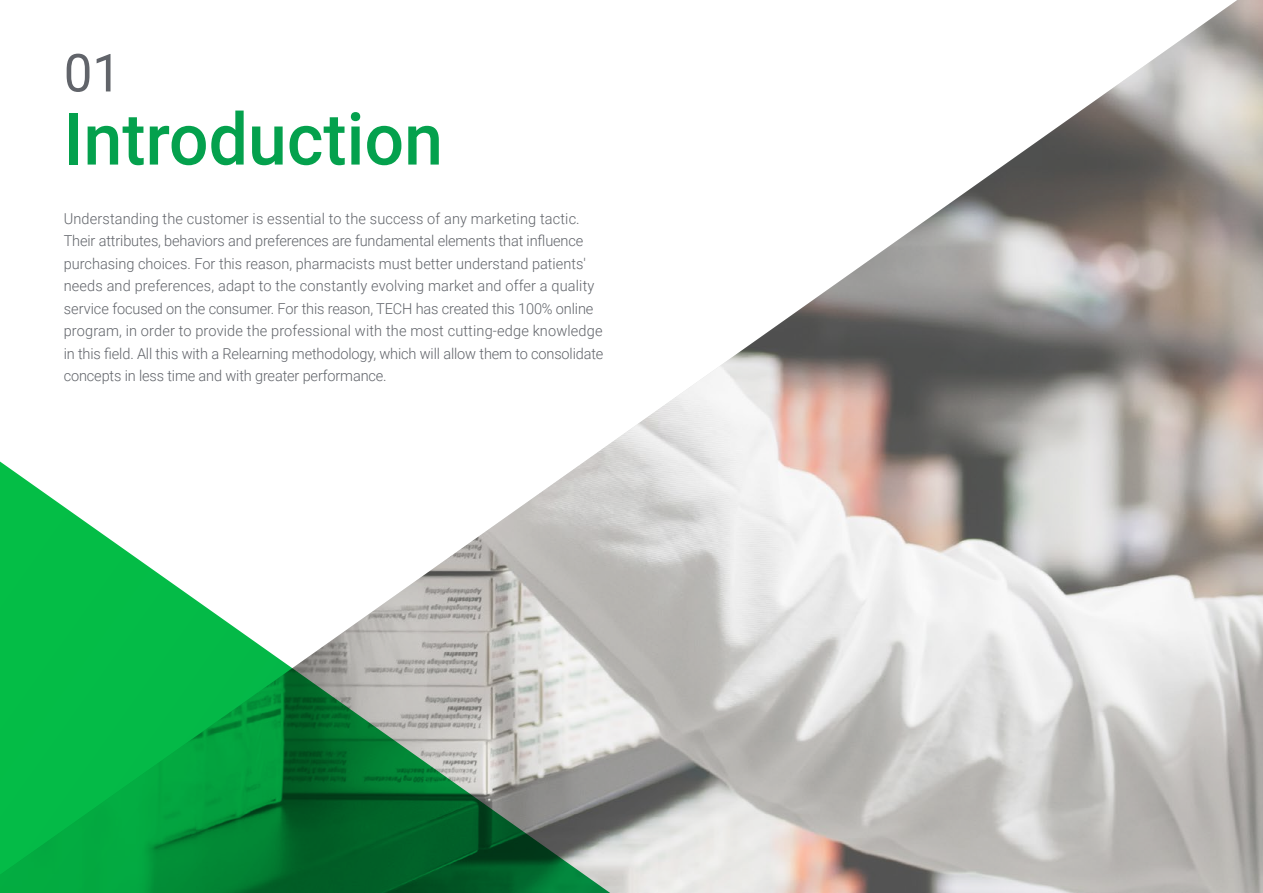
<style>
.page{position:relative;width:1263px;height:893px;background:#fff}
.page>*{position:absolute;margin:0;border:0;box-sizing:border-box;transform-origin:0 0}
.t1{font:500 72px "Roboto";color:#04a14d}
.t2{font:52.5px "Roboto";color:#61646a}
.t3{font:300 15px/22.5px "Roboto";color:#61646a}
</style>
<div class="page">
<img style="left:607px;top:0;width:656px;height:893px">
<svg style="left:0;top:446px;width:640px;height:447px"></svg>
<h2 class="t2" style="left:64px;top:36px;width:59px">01</h2>
<h1 class="t1" style="left:64px;top:89px;width:381px">Introduction</h1>
<p class="t3" style="left:64px;top:207px;width:541px">Understanding the customer is essential to the success of any marketing tactic.<br>Their attributes, behaviors and preferences are fundamental elements that influence purchasing choices. For this reason, pharmacists must better understand patients' needs and preferences, adapt to the constantly evolving market and offer a quality service focused on the consumer. For this reason, TECH has created this 100% online program, in order to provide the professional with the most cutting-edge knowledge in this field. All this with a Relearning methodology, which will allow them to consolidate concepts in less time and with greater performance.</p>
</div>
